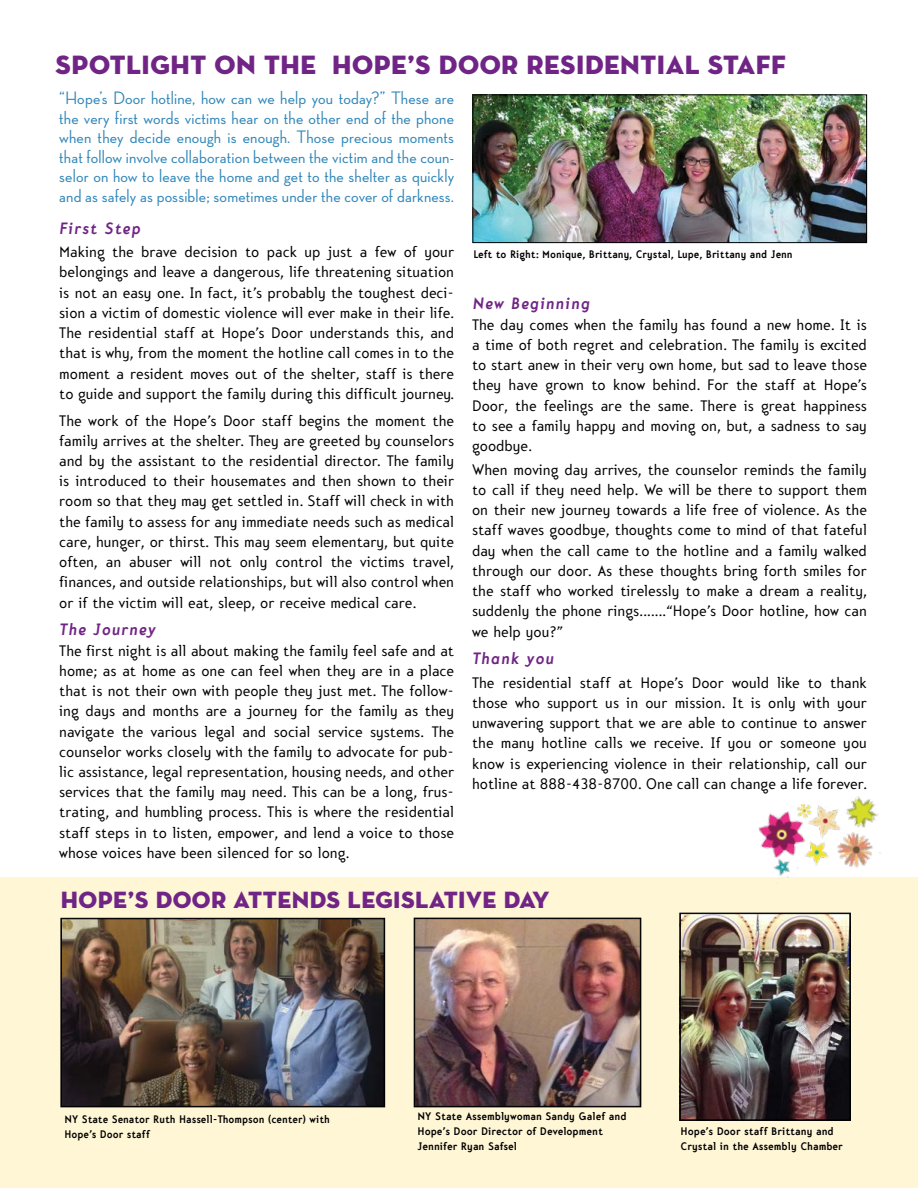
<style>
.page{position:relative;width:918px;height:1188px;background:#fff}
.page>*{position:absolute;margin:0;border:0;box-sizing:border-box;transform-origin:0 0}
.t1{font:27px "Neutra Display PS Titling";letter-spacing:.02em;color:#702586}
.t2{font:24px "Neutra Display PS Titling";letter-spacing:.02em;color:#702586}
.t3{font:500 18.3px/19.5px "Neutra Display";letter-spacing:.01em;color:#2f86b9;text-align:justify}
.t4{font:italic 700 18px "Mercury";letter-spacing:.05em;color:#702586}
.t5{font:16.5px/20.2px "Mercury";color:#000;text-align:justify}
.t6{font:700 12px/15px "Mercury";color:#000}
</style>
<div class="page">
<div style="left:0;top:878px;width:918px;height:310px;background:#fff6d6"></div>
<img style="left:474px;top:96px;width:391px;height:145px">
<div style="left:472px;top:94px;width:395px;height:149px;border:1px solid #000"></div>
<img style="left:61px;top:918px;width:324px;height:189px">
<div style="left:61px;top:919px;width:323px;height:187px;border:1px solid #000"></div>
<img style="left:414px;top:918px;width:227px;height:189px">
<div style="left:415px;top:918px;width:225px;height:188px;border:1px solid #000"></div>
<img style="left:680px;top:913px;width:171px;height:208px">
<div style="left:680px;top:914px;width:170px;height:206px;border:1px solid #000"></div>
<img style="left:751px;top:796px;width:136px;height:82px">
<h1 class="t1" style="left:56px;top:48px;width:732px">SPOTLIGHT ON THE HOPE’S DOOR RESIDENTIAL STAFF</h1>
<p class="t3" style="left:59px;top:89px;width:396px">“Hope’s Door hotline, how can we help you today?” These are the very first words victims hear on the other end of the phone when they decide enough is enough. Those precious moments that follow involve collaboration between the victim and the coun&shy;selor on how to leave the home and get to the shelter as quickly and as safely as possible; sometimes under the cover of darkness.</p>
<p class="t4" style="left:59px;top:218px;width:83px">First Step</p>
<p class="t5" style="left:59px;top:242px;width:396px;text-align:left">Making the brave decision to pack up just a few of your belongings and leave a dangerous, life threatening situation is not an easy one. In fact, it’s probably the toughest deci&shy;sion a victim of domestic violence will ever make in their life.<br>The residential staff at Hope’s Door understands this, and that is why, from the moment the hotline call comes in to the moment a resident moves out of the shelter, staff is there to guide and support the family during this difficult journey.</p>
<p class="t5" style="left:59px;top:410px;width:396px">The work of the Hope’s Door staff begins the moment the family arrives at the shelter. They are greeted by counselors and by the assistant to the residential director. The family is introduced to their housemates and then shown to their room so that they may get settled in. Staff will check in with the family to assess for any immediate needs such as medical care, hunger, or thirst. This may seem elementary, but quite often, an abuser will not only control the victims travel, finances, and outside relationships, but will also control when or if the victim will eat, sleep, or receive medical care.</p>
<p class="t4" style="left:59px;top:620px;width:98px">The Journey</p>
<p class="t5" style="left:59px;top:641px;width:396px;text-align:left">The first night is all about making the family feel safe and at home; as at home as one can feel when they are in a place that is not their own with people they just met. The follow&shy;ing days and months are a journey for the family as they navigate the various legal and social service systems. The counselor works closely with the family to advocate for pub&shy;lic assistance, legal representation, housing needs, and other services that the family may need. This can be a long, frus&shy;trating, and humbling process. This is where the residential staff steps in to listen, empower, and lend a voice to those whose voices have been silenced for so long.</p>
<p class="t6" style="left:474px;top:247px;width:321px">Left to Right: Monique, Brittany, Crystal, Lupe, Brittany and Jenn</p>
<p class="t4" style="left:472px;top:294px;width:119px">New Beginning</p>
<p class="t5" style="left:472px;top:315px;width:396px">The day comes when the family has found a new home. It is a time of both regret and celebration. The family is excited to start anew in their very own home, but sad to leave those they have grown to know behind. For the staff at Hope’s Door, the feelings are the same. There is great happiness to see a family happy and moving on, but, a sadness to say goodbye.</p>
<p class="t5" style="left:472px;top:460px;width:396px">When moving day arrives, the counselor reminds the family to call if they need help. We will be there to support them on their new journey towards a life free of violence. As the staff waves goodbye, thoughts come to mind of that fateful day when the call came to the hotline and a family walked through our door. As these thoughts bring forth smiles for the staff who worked tirelessly to make a dream a reality, suddenly the phone rings.......“Hope’s Door hotline, how can we help you?”</p>
<p class="t4" style="left:472px;top:648px;width:83px">Thank you</p>
<p class="t5" style="left:472px;top:673px;width:396px">The residential staff at Hope’s Door would like to thank those who support us in our mission. It is only with your unwavering support that we are able to continue to answer the many hotline calls we receive. If you or someone you know is experiencing violence in their relationship, call our hotline at 888-438-8700. One call can change a life forever.</p>
<h2 class="t2" style="left:61px;top:885px;width:490px">HOPE’S DOOR ATTENDS LEGISLATIVE DAY</h2>
<p class="t6" style="left:64px;top:1112px;width:267px">NY State Senator Ruth Hassell-Thompson (center) with<br>Hope’s Door staff</p>
<p class="t6" style="left:417px;top:1109px;width:211px">NY State Assemblywoman Sandy Galef and<br>Hope’s Door Director of Development<br>Jennifer Ryan Safsel</p>
<p class="t6" style="left:681px;top:1124px;width:164px">Hope’s Door staff Brittany and<br>Crystal in the Assembly Chamber</p>
</div>
